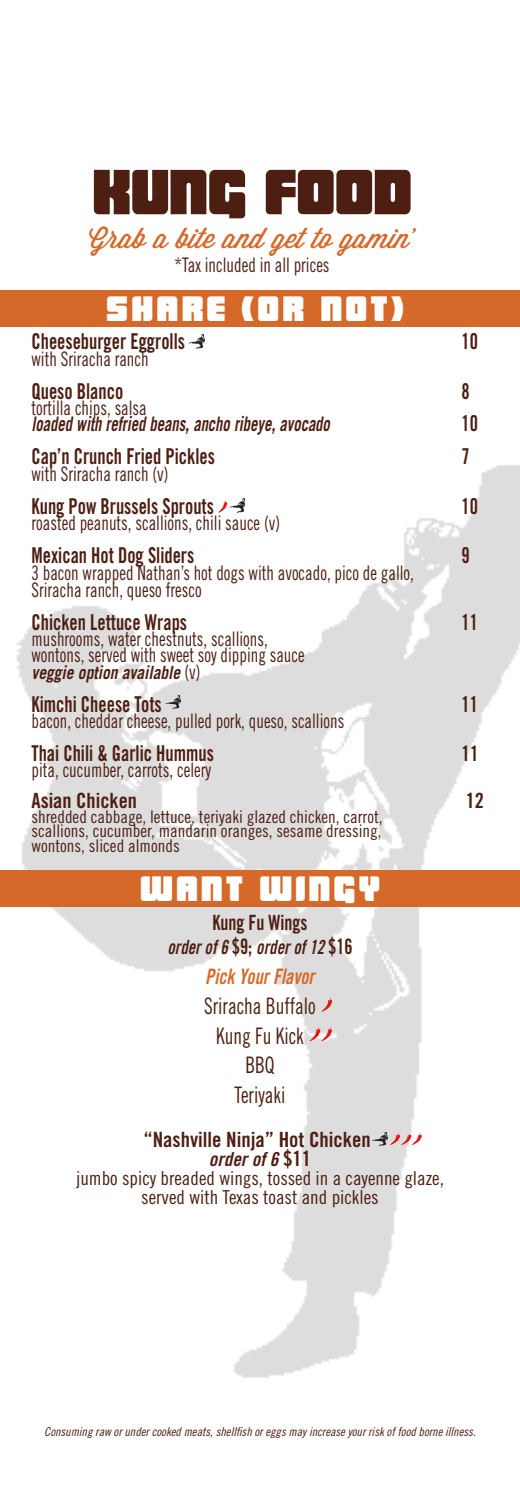
<style>
.page{position:relative;width:520px;height:1512px;background:#fff}
.page>*{position:absolute;margin:0;border:0;box-sizing:border-box;transform-origin:0 0}
.t1{font:63px "Low Rider BB";letter-spacing:-.04em;color:#4d1f12}
.t2{font:35px "Low Rider BB";letter-spacing:.06em;color:#fff}
.t3{font:28px "Wisdom Script AI";color:#d56929}
.t4{font:22.75px "Trade Gothic Cond Eighteen";color:#4d1f12;scale:.86 1}
.t5{font:21.88px "Trade Gothic Bold Cond Twenty";color:#4d1f12;scale:.85 1}
.t6{font:21.35px "Trade Gothic Bold Cond Twenty Obl";color:#d56929;scale:.86 1}
.t7{font:21.18px "Trade Gothic Bold Cond Twenty";color:#4d1f12;scale:.91 1}
.t8{font:21px "Trade Gothic Bold Cond Twenty";color:#4d1f12}
.t9{font:21px "Trade Gothic Bold Cond Twenty";color:#4d1f12;scale:.86 1}
.t10{font:20.12px "Trade Gothic Cond Eighteen";color:#4d1f12;scale:.85 1}
.t11{font:italic 700 20.12px "Trade Gothic";color:#4d1f12;scale:.73 1}
.t12{font:19.6px "Trade Gothic Bold Cond Twenty Obl";color:#4d1f12;scale:.86 1}
.t13{font:19.25px "Trade Gothic Cond Eighteen";color:#4d1f12}
.t14{font:19.25px "Trade Gothic Bold Cond Twenty Obl";color:#4d1f12}
.t15{font:italic 700 18.2px "Trade Gothic";color:#4d1f12;scale:.85 1}
.t16{font:17.5px "Trade Gothic Cond Eighteen";color:#4d1f12}
.t17{font:12.25px "Trade Gothic Cond Eighteen Obl";color:#4d1f12}
.s1{font-family:"Trade Gothic Cond Eighteen";font-weight:400;font-style:normal;font-size:20.12px}
.s2{font-family:"Trade Gothic Bold Cond Twenty";font-size:21.35px}
.s3{font-family:"Trade Gothic Bold Cond Twenty";font-size:21px}
</style>
<div class="page">
<img style="left:0;top:337px;width:520px;height:1041px">
<div style="left:0;top:290px;width:520px;height:37px;background:#d56929"></div>
<div style="left:0;top:870px;width:520px;height:36px;background:#d56929"></div>
<svg style="left:216px;top:500px;width:13px;height:13px"></svg>
<img style="left:189px;top:334px;width:15px;height:18px">
<svg style="left:321px;top:998px;width:11px;height:14px"></svg>
<svg style="left:309px;top:1027px;width:23px;height:14px"></svg>
<svg style="left:390px;top:1133px;width:32px;height:12px"></svg>
<img style="left:372px;top:1131px;width:15px;height:18px">
<img style="left:230px;top:498px;width:15px;height:17px">
<img style="left:165px;top:695px;width:15px;height:17px">
<p class="t1" style="left:91px;top:156px;width:323px">KUNG FOOD</p>
<p class="t3" style="left:89px;top:216px;width:328px">Grab a bite and get to gamin’</p>
<p class="t10" style="left:175px;top:253px;width:184px">*Tax included in all prices</p>
<p class="t2" style="left:106px;top:288px;width:300px">SHARE (OR NOT)</p>
<p class="t5" style="left:32px;top:328px;width:182px">Cheeseburger Eggrolls</p>
<p class="t5" style="left:461px;top:328px;width:21px">10</p>
<p class="t10" style="left:32px;top:347px;width:139px">with Sriracha ranch</p>
<p class="t5" style="left:32px;top:378px;width:109px">Queso Blanco</p>
<p class="t5" style="left:461px;top:378px;width:11px">8</p>
<p class="t10" style="left:32px;top:396px;width:137px">tortilla chips, salsa</p>
<p class="t11" style="left:32px;top:412px;width:410px">loaded with refried beans, ancho ribeye, avocado</p>
<p class="t5" style="left:461px;top:410px;width:21px">10</p>
<p class="t5" style="left:32px;top:443px;width:217px">Cap’n Crunch Fried Pickles</p>
<p class="t5" style="left:461px;top:443px;width:11px">7</p>
<p class="t10" style="left:32px;top:462px;width:163px">with Sriracha ranch (v)</p>
<p class="t5" style="left:32px;top:492px;width:216px">Kung Pow Brussels Sprouts</p>
<p class="t5" style="left:461px;top:492px;width:21px">10</p>
<p class="t10" style="left:32px;top:511px;width:294px">roasted peanuts, scallions, chili sauce (v)</p>
<p class="t5" style="left:32px;top:542px;width:193px">Mexican Hot Dog Sliders</p>
<p class="t5" style="left:461px;top:542px;width:11px">9</p>
<p class="t10" style="left:32px;top:561px;width:451px">3 bacon wrapped Nathan’s hot dogs with avocado, pico de gallo,</p>
<p class="t10" style="left:32px;top:578px;width:202px">Sriracha ranch, queso fresco</p>
<p class="t5" style="left:32px;top:608px;width:185px">Chicken Lettuce Wraps</p>
<p class="t5" style="left:461px;top:608px;width:21px">11</p>
<p class="t10" style="left:32px;top:627px;width:279px">mushrooms, water chestnuts, scallions,</p>
<p class="t10" style="left:32px;top:643px;width:323px">wontons, served with sweet soy dipping sauce</p>
<p class="t15" style="left:32px;top:661px;width:200px">veggie option available <span class="s1">(v)</span></p>
<p class="t5" style="left:32px;top:691px;width:155px">Kimchi Cheese Tots</p>
<p class="t5" style="left:461px;top:691px;width:21px">11</p>
<p class="t10" style="left:32px;top:709px;width:369px">bacon, cheddar cheese, pulled pork, queso, scallions</p>
<p class="t5" style="left:32px;top:740px;width:216px">Thai Chili &amp; Garlic Hummus</p>
<p class="t7" style="left:461px;top:740px;width:20px">11</p>
<p class="t10" style="left:32px;top:758px;width:213px">pita, cucumber, carrots, celery</p>
<p class="t8" style="left:32px;top:787px;width:107px">Asian Chicken</p>
<p class="t8" style="left:465px;top:787px;width:20px">12</p>
<p class="t16" style="left:32px;top:806px;width:353px">shredded cabbage, lettuce, teriyaki glazed chicken, carrot,</p>
<p class="t16" style="left:32px;top:821px;width:352px">scallions, cucumber, mandarin oranges, sesame dressing,</p>
<p class="t16" style="left:32px;top:836px;width:150px">wontons, sliced almonds</p>
<p class="t2" style="left:139px;top:868px;width:242px">WANT WINGY</p>
<p class="t9" style="left:212px;top:910px;width:112px">Kung Fu Wings</p>
<p class="t12" style="left:167px;top:936px;width:217px">order of 6 <span class="s2">$9;</span> order of 12 <span class="s2">$16</span></p>
<p class="t6" style="left:205px;top:964px;width:129px">Pick Your Flavor</p>
<p class="t4" style="left:204px;top:992px;width:131px">Sriracha Buffalo</p>
<p class="t4" style="left:216px;top:1022px;width:104px">Kung Fu Kick</p>
<p class="t4" style="left:245px;top:1052px;width:36px">BBQ</p>
<p class="t4" style="left:234px;top:1082px;width:61px">Teriyaki</p>
<p class="t8" style="left:143px;top:1126px;width:229px">“Nashville Ninja” Hot Chicken</p>
<p class="t14" style="left:209px;top:1147px;width:104px">order of 6 <span class="s3">$11</span></p>
<p class="t13" style="left:76px;top:1167px;width:369px">jumbo spicy breaded wings, tossed in a cayenne glaze,</p>
<p class="t13" style="left:141px;top:1186px;width:239px">served with Texas toast and pickles</p>
<p class="t17" style="left:44px;top:1425px;width:433px">Consuming raw or under cooked meats, shellfish or eggs may increase your risk of food borne illness.</p>
</div>
